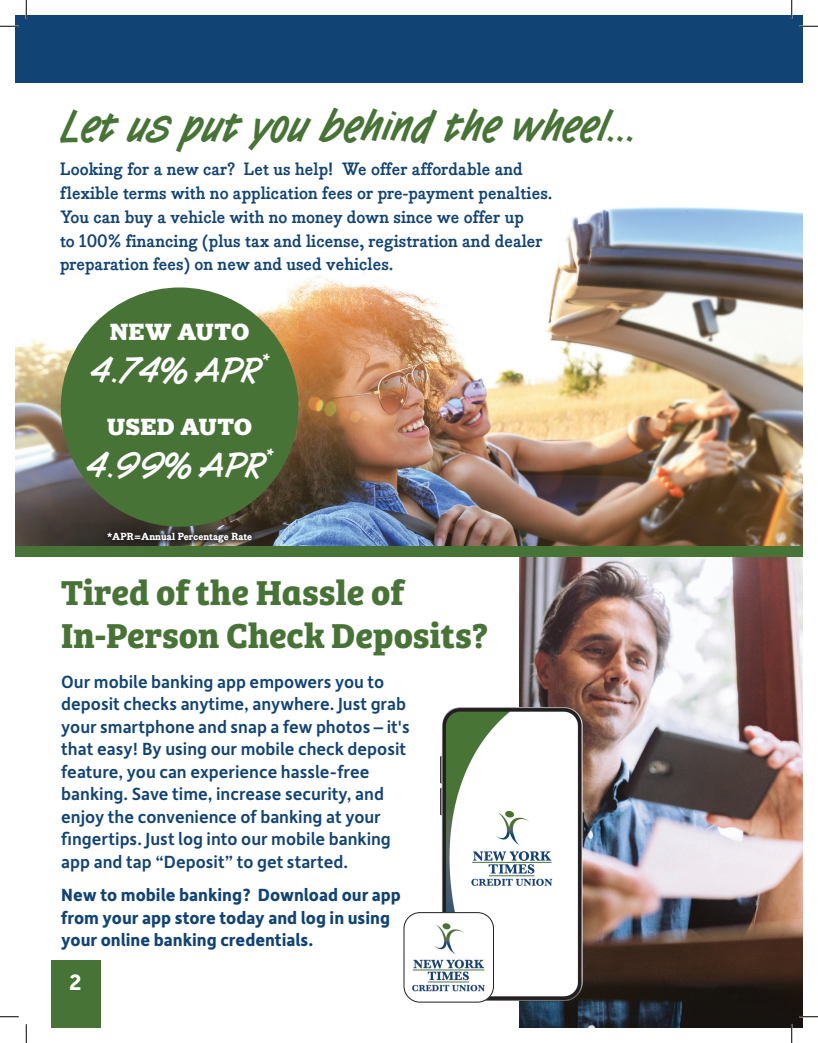
<style>
.page{position:relative;width:818px;height:1043px;background:#fff}
.page>*{position:absolute;margin:0;border:0;box-sizing:border-box;transform-origin:0 0}
.t1{font:44.88px "Tomboy LP Bold";color:#487336}
.t2{font:700 35.75px "Bree Serif";color:#487336}
.t3{font:35px "Tomboy LP Bold";letter-spacing:-.01em;color:#fff}
.t4{font:700 23.75px "Depot New";color:#fff}
.t5{font:900 22.5px "Bodoni Egyptian Pro";letter-spacing:-.01em;color:#fff}
.t6{font:500 18.75px/22.5px "Depot New";color:#114374}
.t7{font:700 18.75px/22.5px "Depot New";color:#114374}
.t8{font:700 17.5px/23.8px "Bodoni Egyptian Pro";color:#114374}
.t9{font:800 10px "Bodoni Egyptian Pro";color:#fff}
</style>
<div class="page">
<div style="left:15px;top:15px;width:787px;height:67px;background:#114374"></div>
<img style="left:15px;top:207px;width:787px;height:339px">
<div style="left:101px;top:527px;width:157px;height:22px;background:#231f20;opacity:.8"></div>
<div style="left:61px;top:287px;width:237px;height:240px;background:#487336;border-radius:50%"></div>
<img style="left:519px;top:556px;width:283px;height:472px">
<div style="left:15px;top:546px;width:787px;height:10px;background:#487336"></div>
<img style="left:439px;top:702px;width:146px;height:304px">
<img style="left:405px;top:912px;width:89px;height:90px">
<div style="left:403px;top:912px;width:91px;height:90px;border:1px solid #231f20;border-radius:16px"></div>
<div style="left:51px;top:960px;width:49px;height:68px;background:#487336"></div>
<svg style="left:0;top:25px;width:19px;height:2px"></svg>
<svg style="left:799px;top:25px;width:19px;height:2px"></svg>
<svg style="left:0;top:1016px;width:19px;height:1px"></svg>
<svg style="left:799px;top:1015px;width:19px;height:2px"></svg>
<svg style="left:25px;top:0;width:2px;height:19px"></svg>
<svg style="left:25px;top:1024px;width:2px;height:18px"></svg>
<svg style="left:790px;top:0;width:2px;height:19px"></svg>
<svg style="left:790px;top:1024px;width:2px;height:18px"></svg>
<p class="t1" style="left:62px;top:95px;width:578px">Let us put you behind the wheel…</p>
<p class="t8" style="left:60px;top:158px;width:494px">Looking for a new car? Let us help! We offer affordable and flexible terms with no application fees or pre-payment penalties.<br>You can buy a vehicle with no money down since we offer up<br>to 100% financing (plus tax and license, registration and dealer preparation fees) on new and used vehicles.</p>
<p class="t5" style="left:110px;top:318px;width:141px">NEW AUTO</p>
<p class="t3" style="left:91px;top:346px;width:179px">4.74% APR<sup>*</sup></p>
<p class="t5" style="left:107px;top:413px;width:147px">USED AUTO</p>
<p class="t3" style="left:87px;top:441px;width:187px">4.99% APR<sup>*</sup></p>
<p class="t9" style="left:107px;top:531px;width:147px">*APR=Annual Percentage Rate</p>
<p class="t2" style="left:61px;top:565px;width:344px">Tired of the Hassle of</p>
<p class="t2" style="left:61px;top:608px;width:428px">In-Person Check Deposits?</p>
<p class="t6" style="left:61px;top:669px;width:350px">Our mobile banking app empowers you to deposit checks anytime, anywhere. Just grab your smartphone and snap a few photos – it's that easy! By using our mobile check deposit feature, you can experience hassle-free banking. Save time, increase security, and enjoy the convenience of banking at your fingertips. Just log into our mobile banking app and tap “Deposit” to get started.</p>
<p class="t7" style="left:61px;top:883px;width:341px">New to mobile banking? Download our app from your app store today and log in using your online banking credentials.</p>
<p class="t4" style="left:69px;top:966px;width:14px">2</p>
</div>
